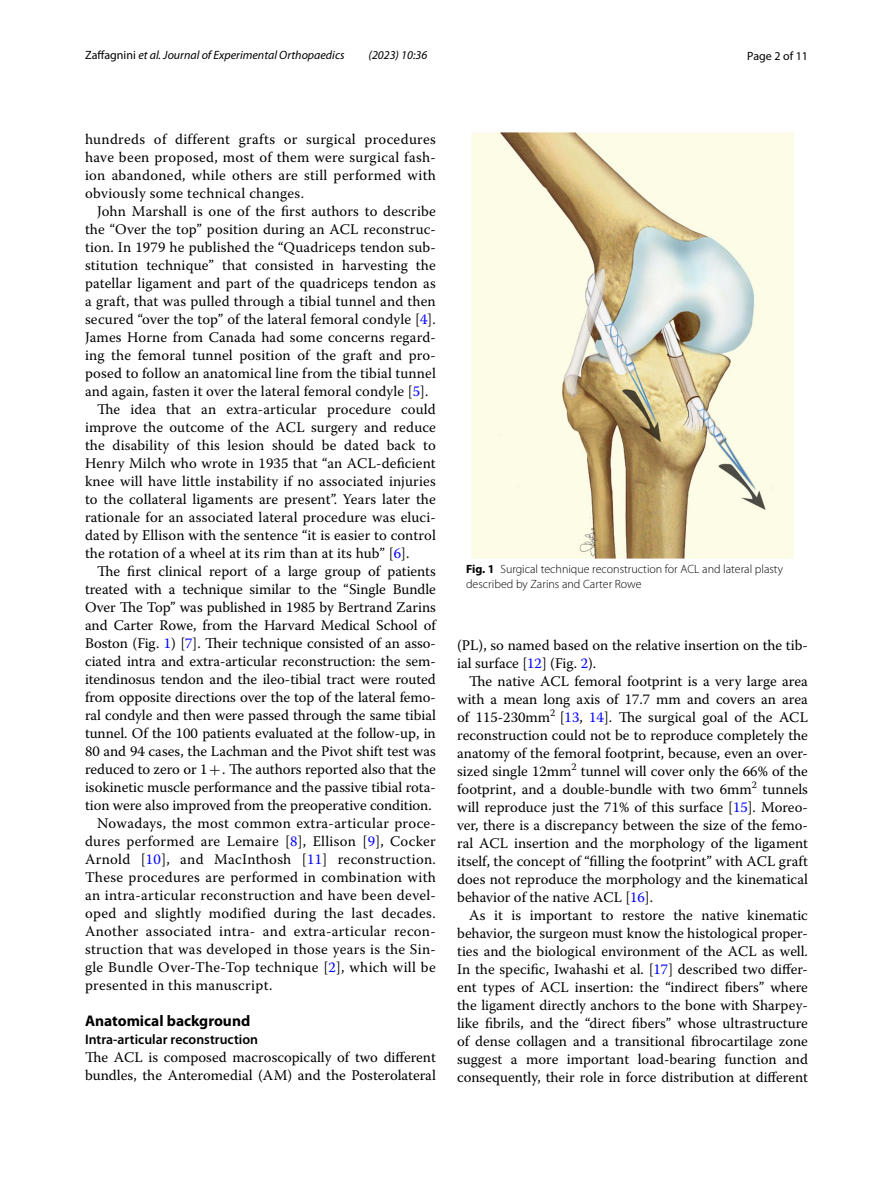
<style>
.page{position:relative;width:893px;height:1187px;background:#fff}
.page>*{position:absolute;margin:0;border:0;box-sizing:border-box;transform-origin:0 0}
.t1{font:700 15.45px "Myriad Pro";color:#000}
.t2{font:14.7px/18px "Warnock Pro";letter-spacing:.01em;color:#000;text-align:justify}
.t3{font:600 13.8px "Myriad Pro";color:#000}
.t4{font:300 12px/15px "Myriad Pro";color:#000}
.t5{font:italic 12px "Myriad Pro";color:#000}
.t6{font:12px "Myriad Pro";color:#000}
.s1{font-style:normal}
.s2{color:#00f}
.s3{font-family:"MTSY"}
.s4{font-weight:700}
</style>
<div class="page">
<img style="left:472px;top:133px;width:321px;height:425px">
<p class="t5" style="left:85px;top:48px;width:261px"><span class="s1">Zaffagnini</span> et al. Journal of Experimental Orthopaedics</p>
<p class="t5" style="left:369px;top:48px;width:60px">(2023) 10:36</p>
<p class="t6" style="left:747px;top:48px;width:62px">Page 2 of 11</p>
<p class="t2" style="left:85px;top:130px;width:352px">hundreds of different grafts or surgical procedures have been proposed, most of them were surgical fash&shy;ion abandoned, while others are still performed with obviously some technical changes.</p>
<p class="t2" style="left:97px;top:202px;width:340px">John Marshall is one of the first authors to describe</p>
<p class="t2" style="left:85px;top:220px;width:352px">the “Over the top” position during an ACL reconstruc-</p>
<p class="t2" style="left:85px;top:238px;width:352px">tion. In 1979 he published the “Quadriceps tendon sub-</p>
<p class="t2" style="left:85px;top:256px;width:352px">stitution technique” that consisted in harvesting the</p>
<p class="t2" style="left:85px;top:274px;width:352px">patellar ligament and part of the quadriceps tendon as</p>
<p class="t2" style="left:85px;top:292px;width:352px">a graft, that was pulled through a tibial tunnel and then</p>
<p class="t2" style="left:85px;top:310px;width:352px">secured “over the top” of the lateral femoral condyle [<span class="s2">4</span>].</p>
<p class="t2" style="left:85px;top:328px;width:352px">James Horne from Canada had some concerns regard-</p>
<p class="t2" style="left:85px;top:346px;width:352px">ing the femoral tunnel position of the graft and pro-</p>
<p class="t2" style="left:85px;top:364px;width:352px">posed to follow an anatomical line from the tibial tunnel</p>
<p class="t2" style="left:85px;top:382px;width:345px">and again, fasten it over the lateral femoral condyle [<span class="s2">5</span>].</p>
<p class="t2" style="left:97px;top:400px;width:340px">The idea that an extra-articular procedure could</p>
<p class="t2" style="left:85px;top:418px;width:352px">improve the outcome of the ACL surgery and reduce</p>
<p class="t2" style="left:85px;top:436px;width:352px">the disability of this lesion should be dated back to</p>
<p class="t2" style="left:85px;top:454px;width:352px">Henry Milch who wrote in 1935 that “an ACL-deficient</p>
<p class="t2" style="left:85px;top:472px;width:352px">knee will have little instability if no associated injuries</p>
<p class="t2" style="left:85px;top:490px;width:352px">to the collateral ligaments are present”. Years later the</p>
<p class="t2" style="left:85px;top:508px;width:352px">rationale for an associated lateral procedure was eluci-</p>
<p class="t2" style="left:85px;top:526px;width:352px">dated by Ellison with the sentence “it is easier to control</p>
<p class="t2" style="left:85px;top:544px;width:326px">the rotation of a wheel at its rim than at its hub” [<span class="s2">6</span>].</p>
<p class="t2" style="left:97px;top:562px;width:340px">The first clinical report of a large group of patients</p>
<p class="t2" style="left:85px;top:580px;width:352px">treated with a technique similar to the “Single Bundle</p>
<p class="t2" style="left:85px;top:598px;width:352px">Over The Top” was published in 1985 by Bertrand Zarins</p>
<p class="t2" style="left:85px;top:616px;width:352px">and Carter Rowe, from the Harvard Medical School of</p>
<p class="t2" style="left:85px;top:634px;width:352px">Boston (Fig. <span class="s2">1</span>) [<span class="s2">7</span>]. Their technique consisted of an asso-</p>
<p class="t2" style="left:85px;top:652px;width:352px">ciated intra and extra-articular reconstruction: the sem-</p>
<p class="t2" style="left:85px;top:670px;width:352px">itendinosus tendon and the ileo-tibial tract were routed</p>
<p class="t2" style="left:85px;top:688px;width:352px">from opposite directions over the top of the lateral femo-</p>
<p class="t2" style="left:85px;top:706px;width:352px">ral condyle and then were passed through the same tibial</p>
<p class="t2" style="left:85px;top:724px;width:352px">tunnel. Of the 100 patients evaluated at the follow-up, in</p>
<p class="t2" style="left:85px;top:742px;width:352px">80 and 94 cases, the Lachman and the Pivot shift test was</p>
<p class="t2" style="left:85px;top:760px;width:352px">reduced to zero or 1<span class="s3">+</span>. The authors reported also that the</p>
<p class="t2" style="left:85px;top:778px;width:352px">isokinetic muscle performance and the passive tibial rota-</p>
<p class="t2" style="left:85px;top:796px;width:348px">tion were also improved from the preoperative condition.</p>
<p class="t2" style="left:97px;top:814px;width:340px">Nowadays, the most common extra-articular proce-</p>
<p class="t2" style="left:85px;top:832px;width:352px">dures performed are Lemaire [<span class="s2">8</span>], Ellison [<span class="s2">9</span>], Cocker</p>
<p class="t2" style="left:85px;top:850px;width:352px">Arnold [<span class="s2">10</span>], and MacInthosh [<span class="s2">11</span>] reconstruction.</p>
<p class="t2" style="left:85px;top:868px;width:352px">These procedures are performed in combination with</p>
<p class="t2" style="left:85px;top:886px;width:352px">an intra-articular reconstruction and have been devel-</p>
<p class="t2" style="left:85px;top:904px;width:352px">oped and slightly modified during the last decades.</p>
<p class="t2" style="left:85px;top:922px;width:352px">Another associated intra- and extra-articular recon-</p>
<p class="t2" style="left:85px;top:940px;width:352px">struction that was developed in those years is the Sin-</p>
<p class="t2" style="left:85px;top:958px;width:352px">gle Bundle Over-The-Top technique [<span class="s2">2</span>], which will be</p>
<p class="t2" style="left:85px;top:976px;width:189px">presented in this manuscript.</p>
<p class="t1" style="left:85px;top:1010px;width:167px">Anatomical background</p>
<p class="t3" style="left:85px;top:1030px;width:175px">Intra‑articular reconstruction</p>
<p class="t2" style="left:85px;top:1048px;width:352px">The ACL is composed macroscopically of two different bundles, the Anteromedial (AM) and the Posterolateral</p>
<p class="t4" style="left:466px;top:562px;width:318px"><span class="s4">Fig. 1</span> Surgical technique reconstruction for ACL and lateral plasty described by Zarins and Carter Rowe</p>
<p class="t2" style="left:457px;top:636px;width:352px">(PL), so named based on the relative insertion on the tib&shy;ial surface [<span class="s2">12</span>] (Fig. <span class="s2">2</span>).</p>
<p class="t2" style="left:457px;top:672px;width:352px;text-indent:12px">The native ACL femoral footprint is a very large area with a mean long axis of 17.7 mm and covers an area of 115-230mm<sup>2</sup> [<span class="s2">13</span>, <span class="s2">14</span>]. The surgical goal of the ACL reconstruction could not be to reproduce completely the anatomy of the femoral footprint, because, even an over&shy;sized single 12mm<sup>2</sup> tunnel will cover only the 66% of the footprint, and a double-bundle with two 6mm<sup>2</sup> tunnels will reproduce just the 71% of this surface [<span class="s2">15</span>]. Moreo&shy;ver, there is a discrepancy between the size of the femo&shy;ral ACL insertion and the morphology of the ligament itself, the concept of “filling the footprint” with ACL graft does not reproduce the morphology and the kinematical behavior of the native ACL [<span class="s2">16</span>].</p>
<p class="t2" style="left:457px;top:906px;width:352px;text-indent:12px">As it is important to restore the native kinematic behavior, the surgeon must know the histological proper&shy;ties and the biological environment of the ACL as well.<br>In the specific, Iwahashi et al. [<span class="s2">17</span>] described two differ&shy;ent types of ACL insertion: the “indirect fibers” where the ligament directly anchors to the bone with Sharpey&shy;like fibrils, and the “direct fibers” whose ultrastructure of dense collagen and a transitional fibrocartilage zone suggest a more important load-bearing function and consequently, their role in force distribution at different</p>
</div>
